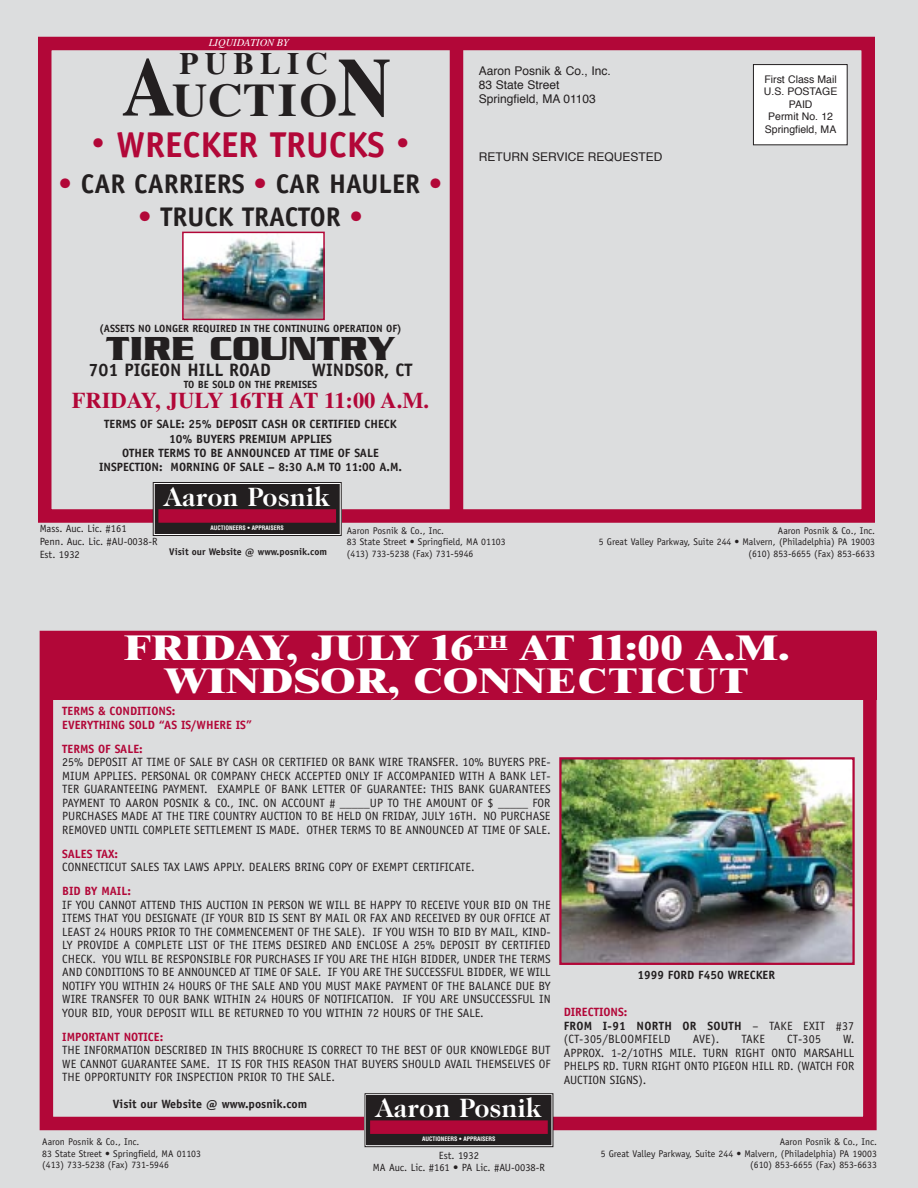
<style>
.page{position:relative;width:918px;height:1188px;background:#dcddde}
.page>*{position:absolute;margin:0;border:0;box-sizing:border-box;transform-origin:0 0}
.t1{font:700 46.65px "Times";letter-spacing:.025em;color:#231f20;scale:1.05 1}
.t2{font:700 36px "Officina Sans";color:#b20738}
.t3{font:700 36px "Serpentine";color:#231f20}
.t4{font:800 34.5px/33px "Times";letter-spacing:.025em;color:#fff;text-align:center;scale:1.22 1}
.t5{font:700 31.05px "Times";letter-spacing:.2em;color:#231f20}
.t6{font:700 27px "Officina Sans";color:#231f20}
.t7{font:700 27px "Caslon 224 IT Cby BT";color:#fff}
.t8{font:700 22.5px "Times";color:#b20738}
.t9{font:700 18px "Officina Sans";color:#231f20}
.t10{font:12px/13.5px "Officina Sans";color:#231f20;text-align:justify}
.t11{font:700 12px/14.4px "Officina Sans";color:#231f20;text-align:center}
.t12{font:700 12px/13.5px "Officina Sans";color:#b20738}
.t13{font:12px/14.4px "Helvetica";color:#231f20}
.t14{font:12px/13.5px "Officina Sans";letter-spacing:.02em;color:#231f20}
.t15{font:10.5px/12.6px "Officina Sans";color:#231f20;text-align:center}
.t16{font:700 10.5px "Officina Sans";color:#231f20}
.t17{font:10.5px/12.6px "Helvetica";color:#231f20;text-align:center}
.t18{font:italic 10.5px "Times";color:#fff}
.t19{font:9.75px/11.7px "Officina Sans";color:#231f20}
.t20{font:700 9.75px "Officina Sans";color:#231f20}
.t21{font:700 condensed 6px "Helvetica";color:#fff}
.s1{font-size:82.8px}
.s2{font-size:25.5px}
.s3{color:#b20738}
.s4{font-weight:700;color:#b20738}
.s5{font-weight:700}
</style>
<div class="page">
<div style="left:40px;top:631px;width:837px;height:499px;border:14px solid #b20738"></div>
<svg style="left:364px;top:1093px;width:190px;height:55px;background:#343031"></svg>
<div style="left:370px;top:1120px;width:178px;height:14px;background:#b20738"></div>
<div style="left:38px;top:37px;width:837px;height:486px;border:14px solid #b20738"></div>
<svg style="left:152px;top:482px;width:190px;height:54px;background:#312d2e"></svg>
<div style="left:158px;top:509px;width:178px;height:14px;background:#b20738"></div>
<div style="left:450px;top:41px;width:13px;height:479px;background:#b20738"></div>
<div style="left:753px;top:65px;width:94px;height:80px;background:#fff"></div>
<div style="left:753px;top:64px;width:95px;height:81px;border:1px solid #231f20"></div>
<img style="left:562px;top:760px;width:290px;height:202px">
<div style="left:559px;top:757px;width:296px;height:208px;border:2px solid #b20738"></div>
<div style="left:40px;top:632px;width:837px;height:68px;background:#b20738"></div>
<hr style="left:474px;top:649px;width:33px;height:1px;background:#fff">
<div style="left:113px;top:51px;width:287px;height:89px;background:#dcddde"></div>
<img style="left:185px;top:235px;width:137px;height:82px">
<div style="left:182px;top:232px;width:143px;height:88px;border:2px solid #b20738"></div>
<p class="t18" style="left:209px;top:39px;width:82px">LIQUIDATION BY</p>
<h3 class="t5" style="left:180px;top:52px;width:150px">PUBLIC</h3>
<h1 class="t1" style="left:122px;top:83px;width:258px"><span class="s1">A</span>UCTIO<span class="s1">N</span></h1>
<h2 class="t2" style="left:92px;top:131px;width:319px"><span class="s2">•</span> WRECKER TRUCKS <span class="s2">•</span></h2>
<h3 class="t6" style="left:59px;top:174px;width:385px"><span class="s3">•</span> CAR CARRIERS <span class="s3">•</span> CAR HAULER <span class="s3">•</span></h3>
<h3 class="t6" style="left:138px;top:206px;width:226px"><span class="s3">•</span> TRUCK TRACTOR <span class="s3">•</span></h3>
<p class="t13" style="left:479px;top:64px;width:134px">Aaron Posnik &amp; Co., Inc.<br>83 State Street<br>Springfield, MA 01103</p>
<p class="t13" style="left:479px;top:151px;width:185px">RETURN SERVICE REQUESTED</p>
<p class="t16" style="left:99px;top:324px;width:304px">(ASSETS NO LONGER REQUIRED IN THE CONTINUING OPERATION OF)</p>
<h2 class="t3" style="left:106px;top:337px;width:290px">TIRE COUNTRY</h2>
<h3 class="t9" style="left:89px;top:363px;width:184px">701 PIGEON HILL ROAD</h3>
<h3 class="t9" style="left:312px;top:363px;width:102px">WINDSOR, CT</h3>
<p class="t16" style="left:184px;top:380px;width:135px">TO BE SOLD ON THE PREMISES</p>
<h3 class="t8" style="left:72px;top:392px;width:359px">FRIDAY, JULY 16TH AT 11:00 A.M.</h3>
<p class="t11" style="left:99px;top:418px;width:305px">TERMS OF SALE: 25% DEPOSIT CASH OR CERTIFIED CHECK 10% BUYERS PREMIUM APPLIES<br>OTHER TERMS TO BE ANNOUNCED AT TIME OF SALE INSPECTION: MORNING OF SALE – 8:30 A.M TO 11:00 A.M.</p>
<p class="t17" style="left:764px;top:74px;width:75px">First Class Mail<br>U.S. POSTAGE<br>PAID<br>Permit No. 12<br>Springfield, MA</p>
<h3 class="t7" style="left:164px;top:487px;width:168px">Aaron Posnik</h3>
<p class="t21" style="left:211px;top:526px;width:75px">AUCTIONEERS • APPRAISERS</p>
<p class="t20" style="left:169px;top:548px;width:159px">Visit our Website @ www.posnik.com</p>
<p class="t15" style="left:40px;top:523px;width:119px;text-align:left">Mass. Auc. Lic. #161<br>Penn. Auc. Lic. #AU-0038-R<br>Est. 1932</p>
<p class="t19" style="left:347px;top:525px;width:160px">Aaron Posnik &amp; Co., Inc.<br>83 State Street • Springfield, MA 01103 (413) 733-5238 (Fax) 731-5946</p>
<p class="t19" style="left:599px;top:525px;width:278px;text-align:right">Aaron Posnik &amp; Co., Inc.<br>5 Great Valley Parkway, Suite 244 • Malvern, (Philadelphia) PA 19003 (610) 853-6655 (Fax) 853-6633</p>
<h3 class="t4" style="left:124px;top:634px;width:547px">FRIDAY, JULY 16<sup>TH</sup> AT 11:00 A.M.<br>WINDSOR, CONNECTICUT</h3>
<p class="t12" style="left:62px;top:705px;width:191px">TERMS &amp; CONDITIONS:<br>EVERYTHING SOLD “AS IS/WHERE IS”</p>
<p class="t12" style="left:62px;top:743px;width:82px">TERMS OF SALE:</p>
<p class="t10" style="left:62px;top:756px;width:490px">25% DEPOSIT AT TIME OF SALE BY CASH OR CERTIFIED OR BANK WIRE TRANSFER. 10% BUYERS PRE-MIUM APPLIES. PERSONAL OR COMPANY CHECK ACCEPTED ONLY IF ACCOMPANIED WITH A BANK LET-TER GUARANTEEING PAYMENT. EXAMPLE OF BANK LETTER OF GUARANTEE: THIS BANK GUARANTEES PAYMENT TO AARON POSNIK &amp; CO., INC. ON ACCOUNT # _____UP TO THE AMOUNT OF $ _____ FOR PURCHASES MADE AT THE TIRE COUNTRY AUCTION TO BE HELD ON FRIDAY, JULY 16TH. NO PURCHASE REMOVED UNTIL COMPLETE SETTLEMENT IS MADE. OTHER TERMS TO BE ANNOUNCED AT TIME OF SALE.</p>
<p class="t12" style="left:62px;top:848px;width:57px">SALES TAX:</p>
<p class="t10" style="left:62px;top:861px;width:414px">CONNECTICUT SALES TAX LAWS APPLY. DEALERS BRING COPY OF EXEMPT CERTIFICATE.</p>
<p class="t12" style="left:62px;top:885px;width:70px">BID BY MAIL:</p>
<p class="t10" style="left:62px;top:899px;width:490px">IF YOU CANNOT ATTEND THIS AUCTION IN PERSON WE WILL BE HAPPY TO RECEIVE YOUR BID ON THE ITEMS THAT YOU DESIGNATE (IF YOUR BID IS SENT BY MAIL OR FAX AND RECEIVED BY OUR OFFICE AT LEAST 24 HOURS PRIOR TO THE COMMENCEMENT OF THE SALE). IF YOU WISH TO BID BY MAIL, KIND-LY PROVIDE A COMPLETE LIST OF THE ITEMS DESIRED AND ENCLOSE A 25% DEPOSIT BY CERTIFIED CHECK. YOU WILL BE RESPONSIBLE FOR PURCHASES IF YOU ARE THE HIGH BIDDER, UNDER THE TERMS AND CONDITIONS TO BE ANNOUNCED AT TIME OF SALE. IF YOU ARE THE SUCCESSFUL BIDDER, WE WILL NOTIFY YOU WITHIN 24 HOURS OF THE SALE AND YOU MUST MAKE PAYMENT OF THE BALANCE DUE BY WIRE TRANSFER TO OUR BANK WITHIN 24 HOURS OF NOTIFICATION. IF YOU ARE UNSUCCESSFUL IN YOUR BID, YOUR DEPOSIT WILL BE RETURNED TO YOU WITHIN 72 HOURS OF THE SALE.</p>
<p class="t12" style="left:62px;top:1031px;width:103px">IMPORTANT NOTICE:</p>
<p class="t10" style="left:62px;top:1044px;width:490px">THE INFORMATION DESCRIBED IN THIS BROCHURE IS CORRECT TO THE BEST OF OUR KNOWLEDGE BUT WE CANNOT GUARANTEE SAME. IT IS FOR THIS REASON THAT BUYERS SHOULD AVAIL THEMSELVES OF THE OPPORTUNITY FOR INSPECTION PRIOR TO THE SALE.</p>
<p class="t11" style="left:637px;top:968px;width:139px">1999 FORD F450 WRECKER</p>
<p class="t14" style="left:564px;top:1007px;width:292px"><span class="s4">DIRECTIONS:<br></span><span class="s5">FROM I-91 NORTH OR SOUTH</span> – TAKE EXIT #37 (CT-305/BLOOMFIELD</p>
<p class="t10" style="left:693px;top:1034px;width:28px">AVE).</p>
<p class="t10" style="left:741px;top:1034px;width:25px">TAKE</p>
<p class="t10" style="left:787px;top:1034px;width:35px">CT-305</p>
<p class="t10" style="left:564px;top:1034px;width:292px;text-indent:279px">W.<br>APPROX. 1-2/10THS MILE. TURN RIGHT ONTO MARSAHLL PHELPS RD. TURN RIGHT ONTO PIGEON HILL RD. (WATCH FOR AUCTION SIGNS).</p>
<h3 class="t7" style="left:376px;top:1098px;width:168px">Aaron Posnik</h3>
<p class="t21" style="left:422px;top:1137px;width:75px">AUCTIONEERS • APPRAISERS</p>
<p class="t11" style="left:113px;top:1098px;width:196px">Visit our Website @ www.posnik.com</p>
<p class="t19" style="left:42px;top:1137px;width:160px">Aaron Posnik &amp; Co., Inc.<br>83 State Street • Springfield, MA 01103 (413) 733-5238 (Fax) 731-5946</p>
<p class="t19" style="left:601px;top:1137px;width:278px;text-align:right">Aaron Posnik &amp; Co., Inc.<br>5 Great Valley Parkway, Suite 244 • Malvern, (Philadelphia) PA 19003 (610) 853-6655 (Fax) 853-6633</p>
<p class="t15" style="left:373px;top:1150px;width:174px">Est. 1932<br>MA Auc. Lic. #161 • PA Lic. #AU-0038-R</p>
</div>
